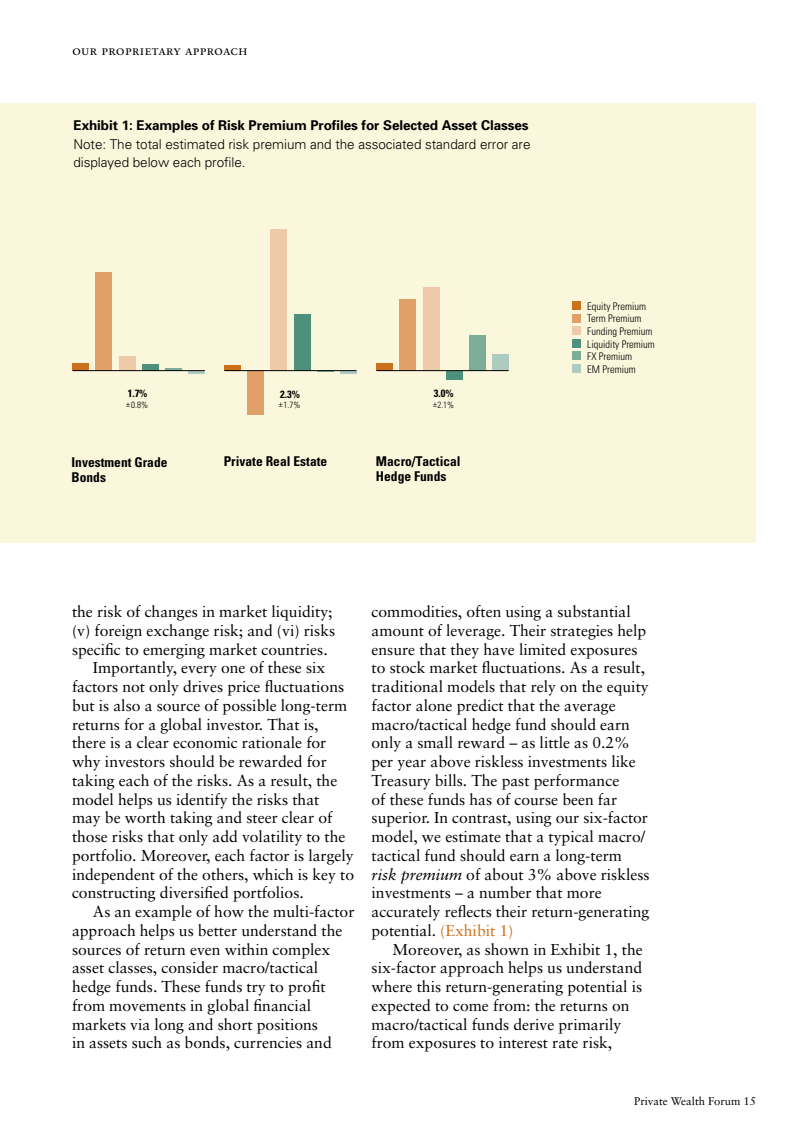
<style>
.page{position:relative;width:810px;height:1134px;background:#fff}
.page>*{position:absolute;margin:0;border:0;box-sizing:border-box;transform-origin:0 0}
.t1{font:15.75px/18.8px "Sabon";color:#000}
.t2{font:300 13.5px/18.8px "Univers";letter-spacing:-.005em;color:#000}
.t3{font:700 condensed 13.5px/15px "Univers";color:#000}
.t4{font:700 13.5px "Univers";letter-spacing:-.005em;color:#000}
.t5{font:13.5px "Sabon Roman SC";letter-spacing:.02em;color:#000}
.t6{font:11.25px "Sabon";color:#000}
.t7{font:300 condensed 10.5px/12.6px "Univers";color:#000}
.t8{font:700 condensed 10.5px "Univers";color:#000}
.t9{font:300 condensed 9px "Univers";color:#000}
.s1{font-style:italic}
.s2{color:#ce6f19}
</style>
<div class="page">
<div style="left:0;top:103px;width:756px;height:440px;background:#fbf7dc"></div>
<div style="left:73px;top:363px;width:16px;height:8px;background:#ce6f19"></div>
<div style="left:96px;top:272px;width:16px;height:99px;background:#e1a068"></div>
<div style="left:119px;top:356px;width:16px;height:15px;background:#efcaa9"></div>
<div style="left:142px;top:364px;width:16px;height:7px;background:#4e917a"></div>
<hr style="left:166px;top:368px;width:16px;height:3px;background:#7dac9b">
<hr style="left:189px;top:371px;width:16px;height:3px;background:#aecbc0">
<div style="left:224px;top:365px;width:16px;height:6px;background:#ce6f19"></div>
<div style="left:248px;top:371px;width:16px;height:44px;background:#e1a068"></div>
<div style="left:271px;top:229px;width:16px;height:142px;background:#efcaa9"></div>
<div style="left:294px;top:314px;width:16px;height:57px;background:#4e917a"></div>
<svg style="left:317px;top:371px;width:16px;height:1px"></svg>
<hr style="left:341px;top:371px;width:16px;height:3px;background:#aecbc0">
<div style="left:377px;top:364px;width:16px;height:7px;background:#ce6f19"></div>
<div style="left:400px;top:299px;width:16px;height:72px;background:#e1a068"></div>
<div style="left:423px;top:287px;width:16px;height:83px;background:#efcaa9"></div>
<div style="left:446px;top:371px;width:16px;height:8px;background:#4e917a"></div>
<div style="left:470px;top:335px;width:16px;height:35px;background:#7dac9b"></div>
<div style="left:493px;top:354px;width:16px;height:17px;background:#aecbc0"></div>
<hr style="left:73px;top:370px;width:132px;height:1px;background:#000">
<hr style="left:224px;top:370px;width:133px;height:1px;background:#000">
<hr style="left:376px;top:370px;width:133px;height:1px;background:#000">
<div style="left:573px;top:314px;width:8px;height:9px;background:#e1a068"></div>
<div style="left:573px;top:301px;width:8px;height:9px;background:#ce6f19"></div>
<div style="left:573px;top:339px;width:8px;height:9px;background:#4e917a"></div>
<div style="left:573px;top:351px;width:8px;height:9px;background:#7dac9b"></div>
<div style="left:573px;top:364px;width:8px;height:9px;background:#aecbc0"></div>
<div style="left:573px;top:326px;width:8px;height:9px;background:#efcaa9"></div>
<p class="t5" style="left:72px;top:42px;width:177px">our proprietary approach</p>
<p class="t4" style="left:74px;top:116px;width:457px">Exhibit 1: Examples of Risk Premium Profiles for Selected Asset Classes</p>
<p class="t2" style="left:74px;top:134px;width:459px">Note: The total estimated risk premium and the associated standard error are displayed below each profile.</p>
<p class="t8" style="left:128px;top:387px;width:21px">1.7%</p>
<p class="t9" style="left:126px;top:400px;width:23px">± 0.8%</p>
<p class="t8" style="left:280px;top:387px;width:21px">2.3%</p>
<p class="t9" style="left:279px;top:400px;width:23px">±1.7%</p>
<p class="t8" style="left:434px;top:387px;width:21px">3.0%</p>
<p class="t9" style="left:433px;top:400px;width:23px">±2.1%</p>
<p class="t3" style="left:72px;top:454px;width:97px">Investment Grade<br>Bonds</p>
<p class="t3" style="left:224px;top:454px;width:105px">Private Real Estate</p>
<p class="t3" style="left:376px;top:454px;width:86px">Macro/Tactical<br>Hedge Funds</p>
<p class="t7" style="left:587px;top:300px;width:69px">Equity Premium<br>Term Premium<br>Funding Premium<br>Liquidity Premium<br>FX Premium<br>EM Premium</p>
<p class="t1" style="left:72px;top:602px;width:262px">the risk of changes in market liquidity;</p>
<p class="t1" style="left:72px;top:621px;width:265px">(v) foreign exchange risk; and (vi) risks</p>
<p class="t1" style="left:72px;top:640px;width:257px">specific to emerging market countries.</p>
<p class="t1" style="left:93px;top:658px;width:234px">Importantly, every one of these six</p>
<p class="t1" style="left:72px;top:677px;width:274px">factors not only drives price fluctuations</p>
<p class="t1" style="left:72px;top:696px;width:277px">but is also a source of possible long-term</p>
<p class="t1" style="left:72px;top:715px;width:248px">returns for a global investor. That is,</p>
<p class="t1" style="left:72px;top:733px;width:256px">there is a clear economic rationale for</p>
<p class="t1" style="left:72px;top:752px;width:256px">why investors should be rewarded for</p>
<p class="t1" style="left:72px;top:771px;width:267px">taking each of the risks. As a result, the</p>
<p class="t1" style="left:72px;top:790px;width:249px">model helps us identify the risks that</p>
<p class="t1" style="left:72px;top:808px;width:262px">may be worth taking and steer clear of</p>
<p class="t1" style="left:72px;top:827px;width:275px">those risks that only add volatility to the</p>
<p class="t1" style="left:72px;top:846px;width:283px">portfolio. Moreover, each factor is largely</p>
<p class="t1" style="left:72px;top:865px;width:284px">independent of the others, which is key to</p>
<p class="t1" style="left:72px;top:883px;width:233px">constructing diversified portfolios.</p>
<p class="t1" style="left:93px;top:902px;width:263px">As an example of how the multi-factor</p>
<p class="t1" style="left:72px;top:921px;width:272px">approach helps us better understand the</p>
<p class="t1" style="left:72px;top:940px;width:260px">sources of return even within complex</p>
<p class="t1" style="left:72px;top:958px;width:248px">asset classes, consider macro/tactical</p>
<p class="t1" style="left:72px;top:977px;width:255px">hedge funds. These funds try to profit</p>
<p class="t1" style="left:72px;top:996px;width:241px">from movements in global financial</p>
<p class="t1" style="left:72px;top:1015px;width:248px">markets via long and short positions</p>
<p class="t1" style="left:72px;top:1033px;width:261px">in assets such as bonds, currencies and</p>
<p class="t7" style="left:89px;top:757px;width:69px">Term Premium<br>Funding Premium<br>Liquidity Premium<br>FX Premium<br>EM Premium</p>
<p class="t1" style="left:372px;top:602px;width:280px">commodities, often using a substantial amount of leverage. Their strategies help ensure that they have limited exposures to stock market fluctuations. As a result, traditional models that rely on the equity factor alone predict that the average macro/tactical hedge fund should earn only a small reward – as little as 0.2% per year above riskless investments like Treasury bills. The past performance<br>of these funds has of course been far superior. In contrast, using our six-factor model, we estimate that a typical macro/ tactical fund should earn a long-term <span class="s1">risk premium</span> of about 3% above riskless investments – a number that more accurately reflects their return-generating potential. <span class="s2">(Exhibit 1)</span></p>
<p class="t1" style="left:372px;top:940px;width:273px;text-indent:21px">Moreover, as shown in Exhibit 1, the six-factor approach helps us understand where this return-generating potential is expected to come from: the returns on macro/tactical funds derive primarily from exposures to interest rate risk,</p>
<p class="t6" style="left:634px;top:1094px;width:123px">Private Wealth Forum 15</p>
</div>
